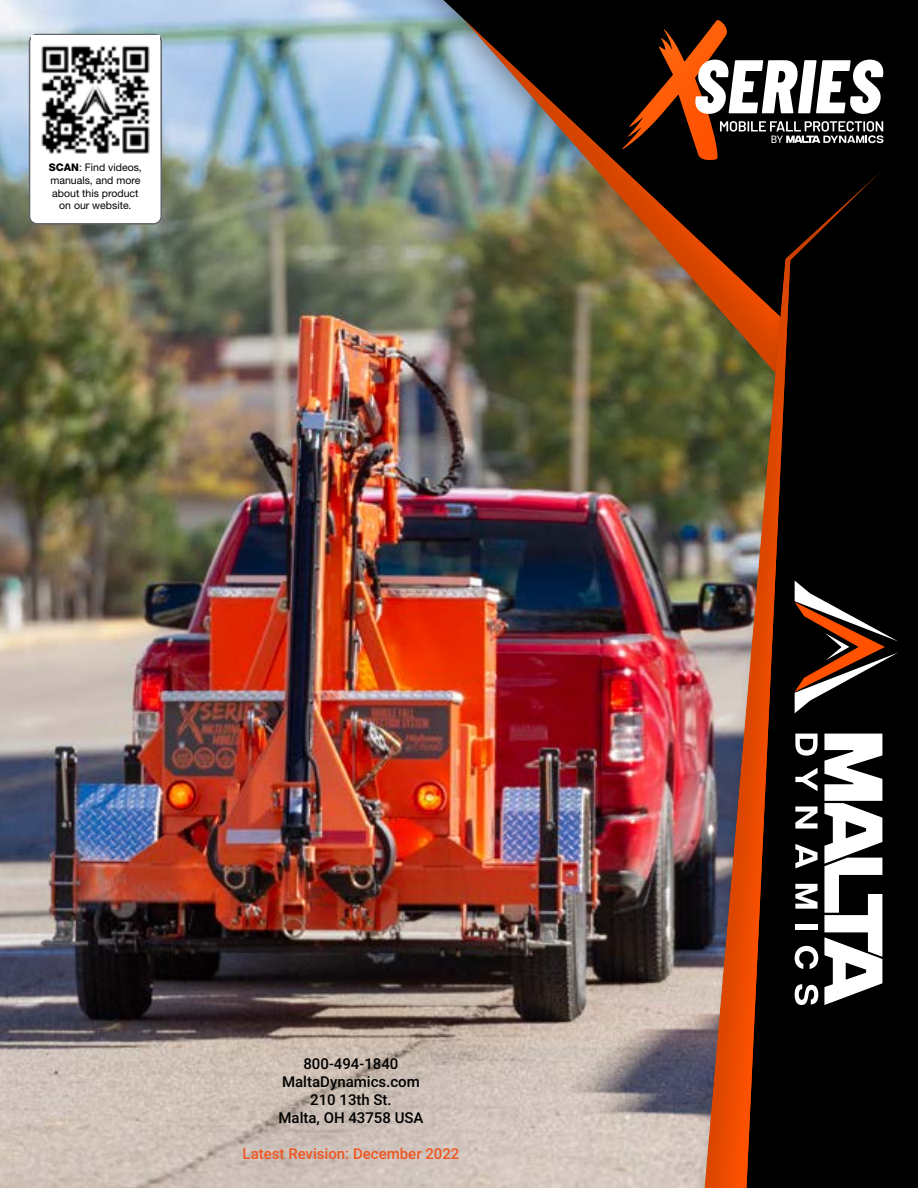
<style>
.page{position:relative;width:918px;height:1188px;background:#fff}
.page>*{position:absolute;margin:0;border:0;box-sizing:border-box;transform-origin:0 0}
.t1{font:500 15px/18px "Roboto";color:#000;text-align:center}
.t2{font:500 15px "Roboto";color:#f05622}
.t3{font:10.5px/12.6px "Helvetica Neue LT Std";color:#000;text-align:center}
.t4{font:10.35px "Roboto";color:#fff}
.s1{font-weight:800}
</style>
<div class="page">
<img style="left:0;top:0;width:688px;height:1188px">
<svg style="left:323px;top:1037px;width:365px;height:47px;background:#b6aaa4"></svg>
<div style="left:287px;top:0;width:631px;height:1037px;background:#000;opacity:.5"></div>
<img style="left:688px;top:0;width:45px;height:1188px">
<div style="left:733px;top:0;width:185px;height:1188px;background:#000;opacity:.5"></div>
<div style="left:30px;top:34px;width:131px;height:190px;background:#fff;border-radius:8px"></div>
<div style="left:29px;top:34px;width:133px;height:191px;border:2px solid #61646a;border-radius:8px"></div>
<img style="left:32px;top:36px;width:127px;height:118px">
<svg style="left:622px;top:20px;width:262px;height:141px"></svg>
<svg style="left:795px;top:734px;width:23px;height:22px"></svg>
<svg style="left:795px;top:768px;width:23px;height:23px"></svg>
<svg style="left:795px;top:806px;width:23px;height:23px"></svg>
<svg style="left:795px;top:844px;width:23px;height:24px"></svg>
<svg style="left:795px;top:884px;width:23px;height:25px"></svg>
<div style="left:795px;top:925px;width:23px;height:5px;background:#fff"></div>
<svg style="left:795px;top:946px;width:23px;height:23px"></svg>
<svg style="left:795px;top:984px;width:23px;height:21px"></svg>
<svg style="left:795px;top:581px;width:103px;height:132px;background:#412c22"></svg>
<svg style="left:824px;top:734px;width:58px;height:271px"></svg>
<p class="t3" style="left:49px;top:161px;width:94px"><span class="s1">SCAN</span>: Find videos, manuals, and more about this product on our website.</p>
<p class="t4" style="left:771px;top:132px;width:14px">BY</p>
<h1 class="t1" style="left:278px;top:1054px;width:147px">800-494-1840<br>MaltaDynamics.com<br>210 13th St.<br>Malta, OH 43758 USA</h1>
<h1 class="t2" style="left:243px;top:1143px;width:218px">Latest Revision: December 2022</h1>
</div>
